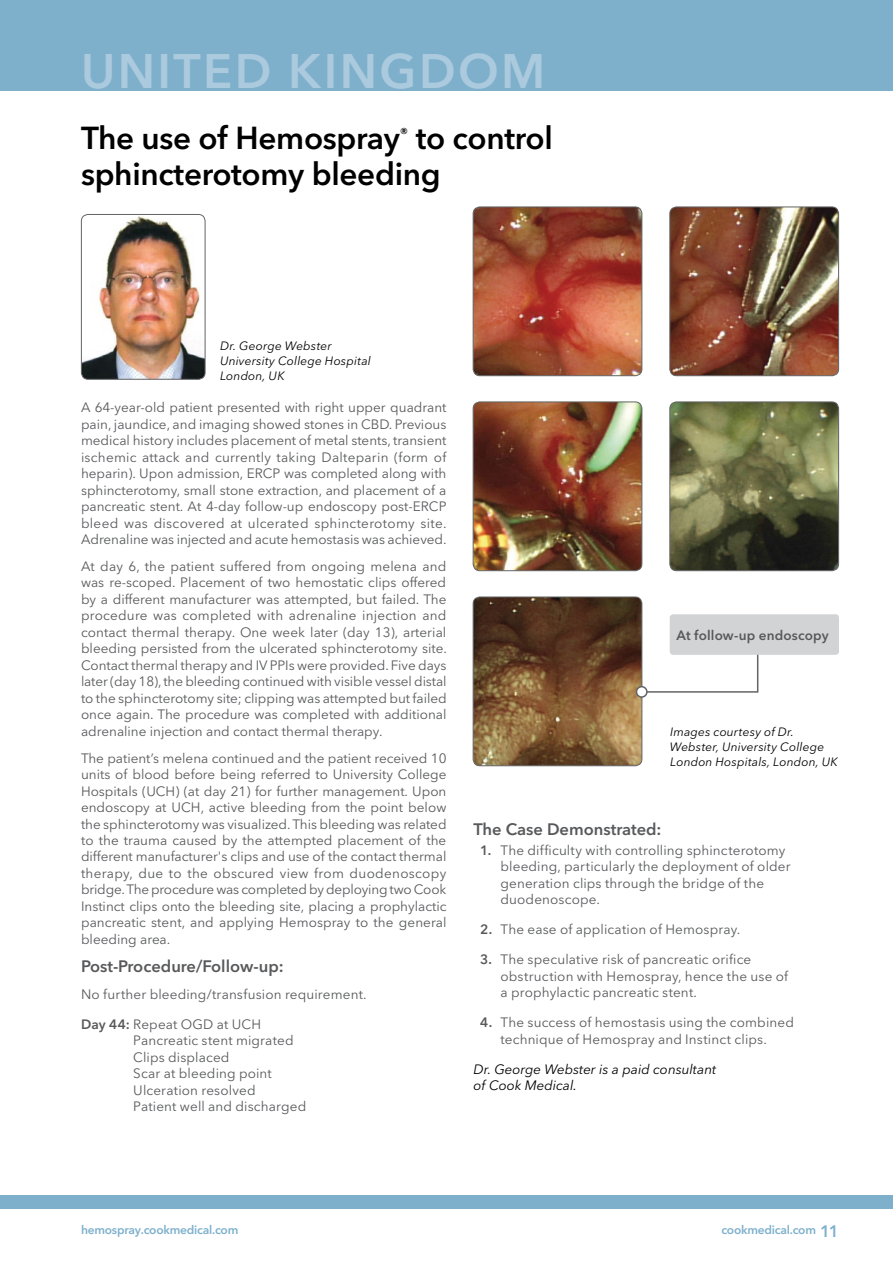
<style>
.page{position:relative;width:893px;height:1263px;background:#fff}
.page>*{position:absolute;margin:0;border:0;box-sizing:border-box;transform-origin:0 0}
.t1{font:600 48px "Avenir Next LT Pro";letter-spacing:.05em;color:#accade}
.t2{font:600 31.5px/36px "Avenir Next LT Pro";letter-spacing:-.01em;color:#000}
.t3{font:600 16.5px "Avenir Next LT Pro";color:#58595b}
.t4{font:600 14.1px "Avenir Next LT Pro";color:#000}
.t5{font:13.5px/16.5px "Avenir Next LT Pro";letter-spacing:.01em;color:#58595b;text-align:justify}
.t6{font:italic 13.5px/16.5px "Avenir Next LT Pro";color:#000}
.t7{font:600 13.5px "Avenir Next LT Pro";letter-spacing:.015em;color:#58595b}
.t8{font:italic 12px/15px "Avenir Next LT Pro";letter-spacing:.01em;color:#000}
.t9{font:600 12px "Avenir Next LT Pro";letter-spacing:-.02em;color:#7eb0cc}
.s1{font-weight:600}
.s2{font-size:16.5px}
</style>
<div class="page">
<div style="left:0;top:0;width:893px;height:90px;background:#7eb0cc"></div>
<div style="left:0;top:1196px;width:893px;height:13px;background:#7eb0cc"></div>
<img style="left:473px;top:207px;width:169px;height:169px">
<div style="left:473px;top:207px;width:169px;height:169px;border:1px solid #636466;border-radius:7px"></div>
<img style="left:473px;top:402px;width:169px;height:169px">
<div style="left:473px;top:402px;width:169px;height:169px;border:1px solid #636466;border-radius:7px"></div>
<img style="left:473px;top:597px;width:169px;height:169px">
<div style="left:473px;top:597px;width:169px;height:169px;border:1px solid #636466;border-radius:7px"></div>
<img style="left:670px;top:207px;width:169px;height:169px">
<div style="left:669px;top:207px;width:170px;height:169px;border:1px solid #636466;border-radius:7px"></div>
<img style="left:670px;top:402px;width:169px;height:169px">
<div style="left:669px;top:402px;width:170px;height:169px;border:1px solid #636466;border-radius:7px"></div>
<img style="left:81px;top:214px;width:124px;height:165px">
<div style="left:81px;top:214px;width:124px;height:166px;border:1px solid #636466;border-radius:7px"></div>
<svg style="left:641px;top:651px;width:118px;height:42px"></svg>
<div style="left:670px;top:614px;width:169px;height:41px;background:#d1d3d4;border-radius:3px"></div>
<div style="left:636px;top:687px;width:11px;height:10px;background:#fff;border-radius:50%"></div>
<div style="left:636px;top:686px;width:12px;height:12px;border:2px solid #636466;border-radius:50%"></div>
<h1 class="t1" style="left:81px;top:43px;width:466px">UNITED KINGDOM</h1>
<h2 class="t2" style="left:81px;top:120px;width:321px">The use of Hemospray</h2>
<p class="t4" style="left:400px;top:124px;width:10px">®</p>
<h2 class="t2" style="left:81px;top:120px;width:473px;text-indent:335px">to control sphincterotomy bleeding</h2>
<p class="t8" style="left:220px;top:338px;width:152px">Dr. George Webster<br>University College Hospital<br>London, UK</p>
<p class="t5" style="left:81px;top:399px;width:367px">A 64-year-old patient presented with right upper quadrant pain, jaundice, and imaging showed stones in CBD. Previous medical history includes placement of metal stents, transient ischemic attack and currently taking Dalteparin (form of heparin). Upon admission, ERCP was completed along with sphincterotomy, small stone extraction, and placement of a pancreatic stent. At 4-day follow-up endoscopy post-ERCP bleed was discovered at ulcerated sphincterotomy site.<br>Adrenaline was injected and acute hemostasis was achieved.</p>
<p class="t5" style="left:81px;top:558px;width:367px">At day 6, the patient suffered from ongoing melena and was re-scoped. Placement of two hemostatic clips offered by a different manufacturer was attempted, but failed. The procedure was completed with adrenaline injection and contact thermal therapy. One week later (day 13), arterial bleeding persisted from the ulcerated sphincterotomy site.<br>Contact thermal therapy and IV PPIs were provided. Five days later (day 18), the bleeding continued with visible vessel distal to the sphincterotomy site; clipping was attempted but failed once again. The procedure was completed with additional adrenaline injection and contact thermal therapy.</p>
<p class="t5" style="left:81px;top:749px;width:367px">The patient’s melena continued and the patient received 10 units of blood before being referred to University College Hospitals (UCH) (at day 21) for further management. Upon endoscopy at UCH, active bleeding from the point below the sphincterotomy was visualized. This bleeding was related to the trauma caused by the attempted placement of the different manufacturer's clips and use of the contact thermal therapy, due to the obscured view from duodenoscopy bridge. The procedure was completed by deploying two Cook Instinct clips onto the bleeding site, placing a prophylactic pancreatic stent, and applying Hemospray to the general bleeding area.</p>
<p class="t3" style="left:81px;top:956px;width:204px">Post-Procedure/Follow-up:</p>
<p class="t5" style="left:81px;top:986px;width:287px">No further bleeding/transfusion requirement.</p>
<p class="t5" style="left:133px;top:1016px;width:175px;text-align:left;text-indent:-52px"><span class="s1">Day 44:</span> Repeat OGD at UCH<br>Pancreatic stent migrated<br>Clips displaced<br>Scar at bleeding point<br>Ulceration resolved<br>Patient well and discharged</p>
<p class="t7" style="left:676px;top:627px;width:154px">At follow-up endoscopy</p>
<p class="t8" style="left:670px;top:724px;width:169px">Images courtesy of Dr.<br>Webster, University College<br>London Hospitals, London, UK</p>
<p class="t3" style="left:473px;top:819px;width:190px">The Case Demonstrated:</p>
<p class="t5" style="left:500px;top:842px;width:292px;text-align:left;text-indent:-20px"><span class="s1">1.</span> The difficulty with controlling sphincterotomy bleeding, particularly the deployment of older generation clips through the bridge of the duodenoscope.</p>
<p class="t5" style="left:480px;top:921px;width:262px"><span class="s1">2.</span> The ease of application of Hemospray.</p>
<p class="t5" style="left:500px;top:951px;width:289px;text-align:left;text-indent:-20px"><span class="s1">3.</span> The speculative risk of pancreatic orifice obstruction with Hemospray, hence the use of a prophylactic pancreatic stent.</p>
<p class="t5" style="left:480px;top:1014px;width:315px;text-align:center"><span class="s1">4.</span> The success of hemostasis using the combined technique of Hemospray and Instinct clips.</p>
<p class="t6" style="left:473px;top:1061px;width:244px">Dr. George Webster is a paid consultant of Cook Medical.</p>
<p class="t9" style="left:81px;top:1222px;width:159px">hemospray.cookmedical.com</p>
<p class="t9" style="left:721px;top:1222px;width:119px">cookmedical.com <span class="s2">11</span></p>
</div>
